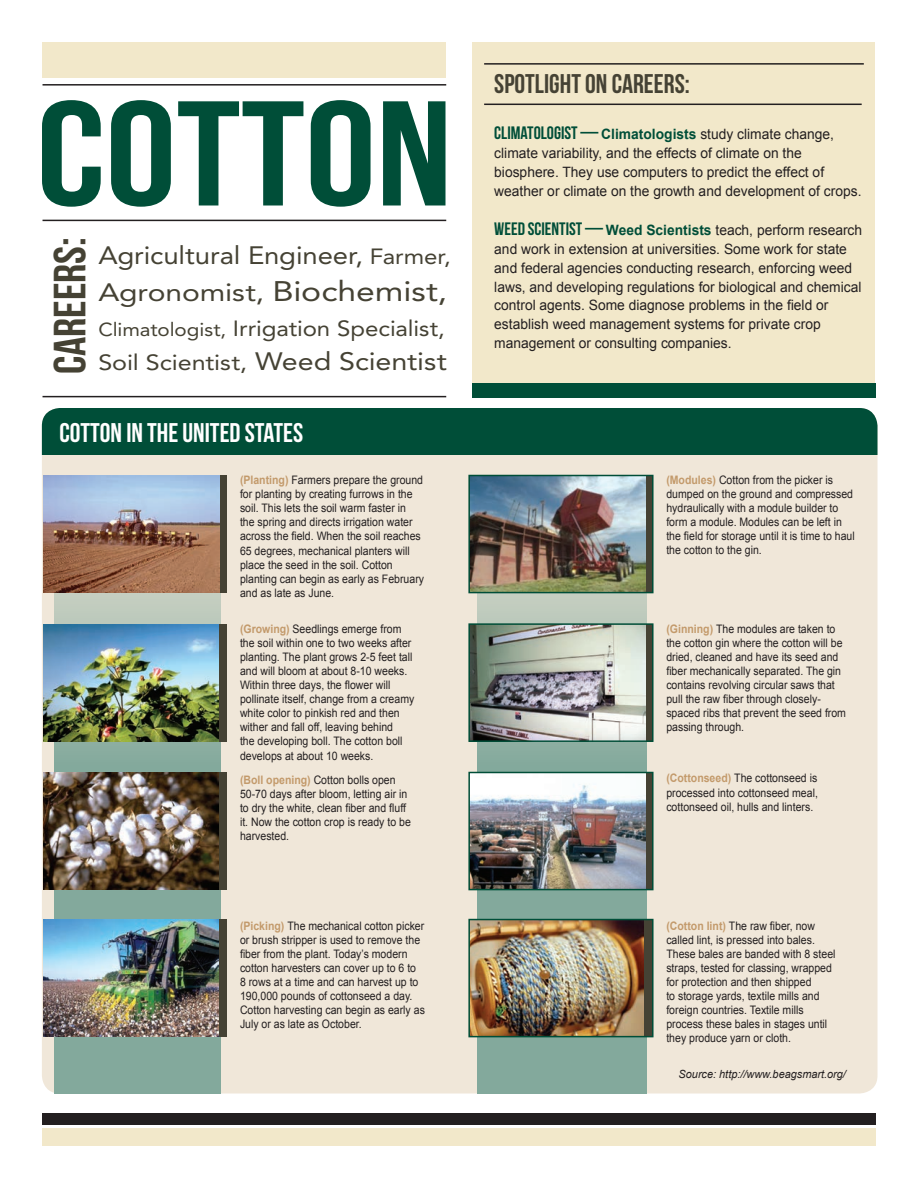
<style>
.page{position:relative;width:918px;height:1188px;background:#fff}
.page>*{position:absolute;margin:0;border:0;box-sizing:border-box;transform-origin:0 0}
.t1{font:148.8px "Bebas Neue";color:#004e38;scale:1.2 1}
.t2{font:45.15px "Bebas Neue";color:#454234;scale:1.05 1}
.HEAD{font:27px "Bebas Neue";color:#fff}
.HEAD-2{font:27px "Bebas Neue";color:#454234}
.t3{font:25.05px/37.5px "Avenir";letter-spacing:-.005em;color:#454234;scale:1.1 1}
.t4{font:21.9px "Avenir";color:#454234;scale:1.1 1}
.t5{font:21.9px "Avenir";color:#454234;scale:1.15 1}
.TIMELINE_HEAD{font:14.25px/18.8px "Arial";color:#231f20}
.mainword{font:11.7px/14.1px "Arial";color:#231f20;scale:.9 1}
.BODY{font:italic 11.25px "Arial";color:#231f20}
.s1{font-size:21.9px}
.s2{font-size:28.05px}
.s3{font-size:18.75px}
.s4{font-size:25.05px}
.s5{font-weight:700;color:#c39a6b}
.s6{font-family:"Bebas Neue";font-size:18px;color:#004e38}
.s7{font-weight:700;color:#004e38}
</style>
<div class="page">
<div style="left:42px;top:408px;width:836px;height:686px;background:#f0e7d9;border-radius:18px"></div>
<div style="left:42px;top:408px;width:836px;height:47px;background:#004e38"></div>
<svg style="left:477px;top:593px;width:169px;height:501px;background:#8eafa2"></svg>
<svg style="left:54px;top:593px;width:167px;height:501px;background:#8fb0a3"></svg>
<div style="left:472px;top:43px;width:403px;height:340px;background:#f2e8ca"></div>
<hr style="left:43px;top:220px;width:403px;height:1px;background:#231f20">
<hr style="left:43px;top:84px;width:403px;height:2px;background:#231f20">
<div style="left:43px;top:43px;width:403px;height:35px;background:#f2e8ca"></div>
<div style="left:43px;top:1128px;width:833px;height:17px;background:#f2e8ca"></div>
<div style="left:43px;top:1113px;width:833px;height:11px;background:#231f20"></div>
<hr style="left:484px;top:63px;width:380px;height:2px;background:#231f20">
<hr style="left:484px;top:104px;width:378px;height:1px;background:#231f20">
<hr style="left:43px;top:396px;width:403px;height:1px;background:#231f20">
<div style="left:472px;top:383px;width:403px;height:15px;background:#004e38"></div>
<div style="left:43px;top:476px;width:184px;height:117px;background:#454234"></div>
<img style="left:43px;top:476px;width:176px;height:117px">
<div style="left:43px;top:624px;width:184px;height:117px;background:#454234"></div>
<img style="left:43px;top:624px;width:176px;height:117px">
<div style="left:43px;top:772px;width:184px;height:118px;background:#454234"></div>
<img style="left:43px;top:772px;width:176px;height:118px">
<div style="left:43px;top:920px;width:184px;height:117px;background:#454234"></div>
<img style="left:43px;top:920px;width:176px;height:117px">
<div style="left:469px;top:476px;width:184px;height:117px;background:#454234"></div>
<img style="left:471px;top:478px;width:175px;height:112px">
<div style="left:468px;top:475px;width:186px;height:118px;border:2px solid #004e38"></div>
<svg style="left:645px;top:626px;width:6px;height:113px"></svg>
<img style="left:471px;top:626px;width:174px;height:113px">
<div style="left:468px;top:623px;width:186px;height:119px;border:2px solid #004e38"></div>
<svg style="left:645px;top:775px;width:6px;height:112px"></svg>
<img style="left:471px;top:775px;width:174px;height:112px">
<div style="left:468px;top:772px;width:186px;height:118px;border:2px solid #004e38"></div>
<div style="left:469px;top:920px;width:184px;height:117px;background:#454234"></div>
<img style="left:471px;top:922px;width:172px;height:112px">
<div style="left:468px;top:919px;width:186px;height:118px;border:2px solid #004e38"></div>
<p class="t1" style="left:36px;top:72px;width:348px">COTTON</p>
<p class="t3" style="left:98px;top:237px;width:322px">Agricultural Engineer, <span class="s1">Farmer,<br></span>Agronomist, <span class="s2">Biochemist,</span></p>
<p class="t4" style="left:98px;top:315px;width:317px"><span class="s3">Climatologist,</span> Irrigation Specialist,</p>
<p class="t2" style="left:45px;top:374px;width:132px;rotate:-90deg">CAREERS:</p>
<p class="t5" style="left:98px;top:350px;width:305px">Soil Scientist, <span class="s4">Weed Scientist</span></p>
<p class="HEAD" style="left:59px;top:418px;width:245px">COTTON IN THE UNITED STATES</p>
<p class="mainword" style="left:240px;top:473px;width:206px"><span class="s5">(Planting)</span> Farmers prepare the ground for planting by creating furrows in the soil. This lets the soil warm faster in<br>the spring and directs irrigation water across the field. When the soil reaches 65 degrees, mechanical planters will place the seed in the soil. Cotton planting can begin as early as February and as late as June.</p>
<p class="mainword" style="left:240px;top:622px;width:195px"><span class="s5">(Growing)</span> Seedlings emerge from the soil within one to two weeks after planting. The plant grows 2-5 feet tall and will bloom at about 8-10 weeks.<br>Within three days, the flower will pollinate itself, change from a creamy white color to pinkish red and then wither and fall off, leaving behind<br>the developing boll. The cotton boll develops at about 10 weeks.</p>
<p class="mainword" style="left:240px;top:773px;width:191px"><span class="s5">(Boll opening)</span> Cotton bolls open<br>50-70 days after bloom, letting air in to dry the white, clean fiber and fluff it. Now the cotton crop is ready to be harvested.</p>
<p class="mainword" style="left:240px;top:919px;width:207px"><span class="s5">(Picking)</span> The mechanical cotton picker or brush stripper is used to remove the fiber from the plant. Today’s modern cotton harvesters can cover up to 6 to 8 rows at a time and can harvest up to 190,000 pounds of cottonseed a day.<br>Cotton harvesting can begin as early as July or as late as October.</p>
<p class="HEAD-2" style="left:494px;top:69px;width:197px">SPOTLIGHT ON CAREERS:</p>
<p class="TIMELINE_HEAD" style="left:494px;top:125px;width:369px"><span class="s6">CLIMATOLOGIST —</span> <span class="s7">Climatologists</span> study climate change, climate variability, and the effects of climate on the biosphere. They use computers to predict the effect of weather or climate on the growth and development of crops.</p>
<p class="TIMELINE_HEAD" style="left:494px;top:221px;width:369px"><span class="s6">WEED SCIENTIST —</span> <span class="s7">Weed Scientists</span> teach, perform research and work in extension at universities. Some work for state and federal agencies conducting research, enforcing weed laws, and developing regulations for biological and chemical control agents. Some diagnose problems in the field or establish weed management systems for private crop management or consulting companies.</p>
<p class="mainword" style="left:666px;top:473px;width:211px"><span class="s5">(Modules)</span> Cotton from the picker is dumped on the ground and compressed hydraulically with a module builder to form a module. Modules can be left in the field for storage until it is time to haul the cotton to the gin.</p>
<p class="mainword" style="left:666px;top:622px;width:201px"><span class="s5">(Ginning)</span> The modules are taken to the cotton gin where the cotton will be dried, cleaned and have its seed and fiber mechanically separated. The gin contains revolving circular saws that pull the raw fiber through closely&shy;spaced ribs that prevent the seed from passing through.</p>
<p class="mainword" style="left:666px;top:771px;width:170px;text-align:justify"><span class="s5">(Cottonseed)</span> The cottonseed is processed into cottonseed meal, cottonseed oil, hulls and linters.</p>
<p class="mainword" style="left:666px;top:918px;width:189px"><span class="s5">(Cotton lint)</span> The raw fiber, now called lint, is pressed into bales.<br>These bales are banded with 8 steel straps, tested for classing, wrapped for protection and then shipped<br>to storage yards, textile mills and foreign countries. Textile mills process these bales in stages until they produce yarn or cloth.</p>
<p class="BODY" style="left:679px;top:1067px;width:169px">Source: http://www.beagsmart.org/</p>
</div>
